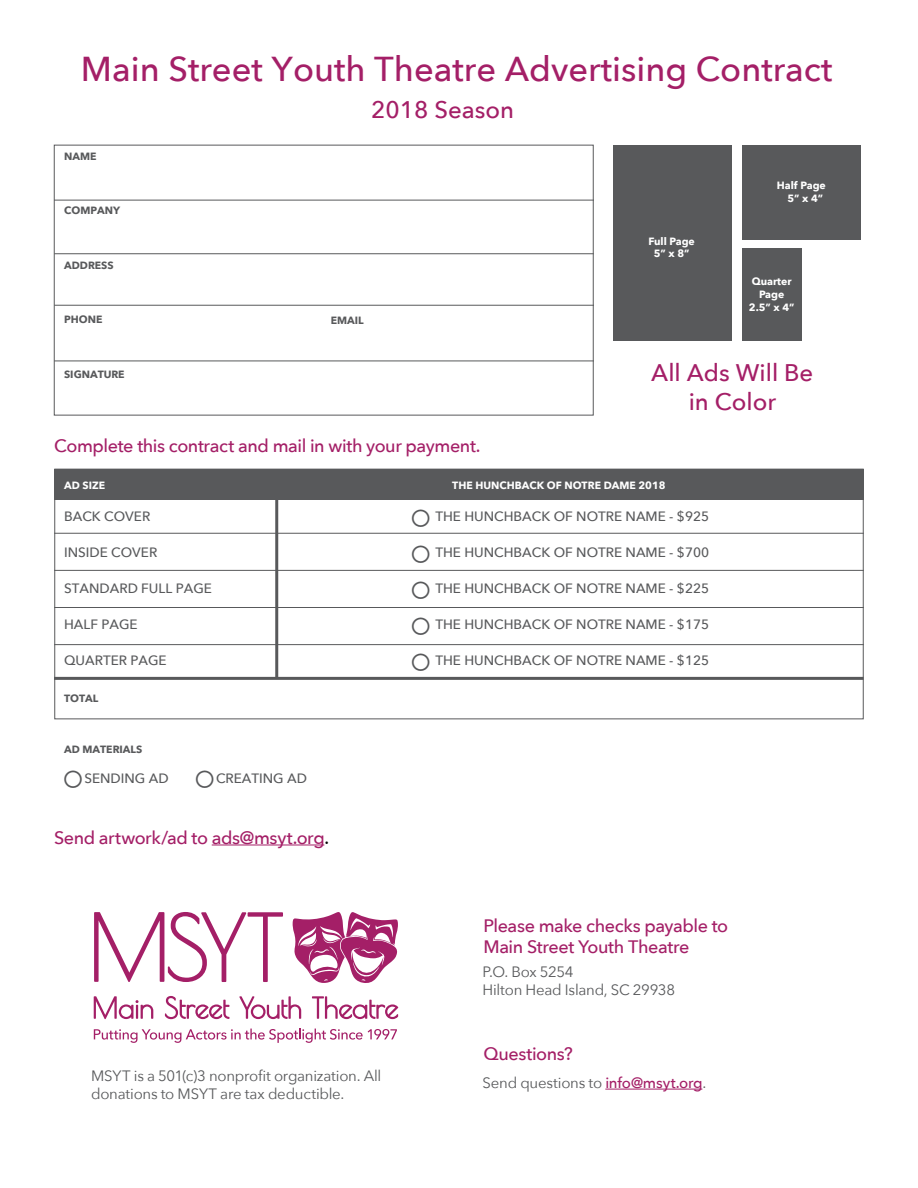
<style>
.page{position:relative;width:918px;height:1188px;background:#fff}
.page>*{position:absolute;margin:0;border:0;box-sizing:border-box;transform-origin:0 0}
.t1{font:500 34.5px "Avenir Next";color:#a41f67}
.t2{font:500 24px/28.8px "Avenir Next";color:#a41f67;text-align:center}
.t3{font:500 18px/21.6px "Avenir Next";letter-spacing:-.025em;color:#a41f67}
.t4{font:15px/18px "Avenir Next";letter-spacing:-.015em;color:#58595b}
.t5{font:500 13.5px "Avenir Next";color:#58595b}
.t6{font:700 10.5px/12.6px "Avenir Next";color:#fff;text-align:center}
.t7{font:700 10.5px "Avenir Next";color:#58595b}
.s1{color:#000}
.s2{font-weight:500;color:#a41f67}
</style>
<div class="page">
<div style="left:54px;top:469px;width:810px;height:31px;background:#58595b"></div>
<hr style="left:212px;top:845px;width:112px;height:1px;background:#a41f67">
<div style="left:54px;top:469px;width:810px;height:250px;border:1px solid #58595b"></div>
<div style="left:54px;top:145px;width:540px;height:271px;border:1px solid #58595b"></div>
<hr style="left:54px;top:200px;width:540px;height:1px;background:#58595b">
<hr style="left:54px;top:253px;width:540px;height:1px;background:#58595b">
<hr style="left:54px;top:305px;width:540px;height:1px;background:#58595b">
<hr style="left:54px;top:361px;width:540px;height:1px;background:#58595b">
<hr style="left:54px;top:533px;width:810px;height:1px;background:#58595b">
<hr style="left:54px;top:570px;width:810px;height:1px;background:#58595b">
<hr style="left:54px;top:607px;width:810px;height:1px;background:#58595b">
<hr style="left:54px;top:644px;width:810px;height:1px;background:#58595b">
<hr style="left:275px;top:500px;width:3px;height:178px;background:#58595b">
<hr style="left:54px;top:677px;width:810px;height:3px;background:#58595b">
<hr style="left:605px;top:1089px;width:97px;height:1px;background:#a41f67">
<svg style="left:94px;top:912px;width:189px;height:70px"></svg>
<svg style="left:293px;top:912px;width:105px;height:71px"></svg>
<svg style="left:94px;top:996px;width:59px;height:23px"></svg>
<svg style="left:165px;top:996px;width:65px;height:23px"></svg>
<svg style="left:239px;top:996px;width:62px;height:23px"></svg>
<svg style="left:312px;top:996px;width:86px;height:23px"></svg>
<svg style="left:94px;top:1029px;width:303px;height:14px"></svg>
<div style="left:613px;top:145px;width:119px;height:196px;background:#58595b"></div>
<div style="left:742px;top:145px;width:119px;height:95px;background:#58595b"></div>
<div style="left:742px;top:248px;width:59px;height:93px;background:#58595b"></div>
<h1 class="t1" style="left:81px;top:40px;width:753px">Main Street Youth Theatre Advertising Contract</h1>
<h2 class="t2" style="left:371px;top:95px;width:144px">2018 Season</h2>
<p class="t7" style="left:64px;top:147px;width:34px">NAME</p>
<p class="t7" style="left:64px;top:202px;width:57px">COMPANY</p>
<p class="t7" style="left:64px;top:256px;width:51px">ADDRESS</p>
<p class="t7" style="left:64px;top:311px;width:40px">PHONE</p>
<p class="t7" style="left:331px;top:311px;width:34px">EMAIL</p>
<p class="t7" style="left:64px;top:365px;width:62px">SIGNATURE</p>
<h3 class="t3" style="left:54px;top:435px;width:428px">Complete this contract and mail in with your payment.</h3>
<p class="t6" style="left:649px;top:234px;width:48px">Full Page<br>5” x 8”</p>
<p class="t6" style="left:777px;top:179px;width:51px;text-align:right">Half Page<br>5” x 4”</p>
<p class="t6" style="left:749px;top:275px;width:47px">Quarter<br>Page<br>2.5” x 4”</p>
<h2 class="t2" style="left:651px;top:358px;width:164px">All Ads Will Be in Color</h2>
<p class="t6" style="left:64px;top:479px;width:42px">AD SIZE</p>
<p class="t6" style="left:452px;top:479px;width:215px">THE HUNCHBACK OF NOTRE DAME 2018</p>
<p class="t5" style="left:64px;top:505px;width:88px">BACK COVER</p>
<p class="t5" style="left:412px;top:505px;width:299px">○ THE HUNCHBACK OF NOTRE NAME - $925</p>
<p class="t5" style="left:64px;top:541px;width:95px">INSIDE COVER</p>
<p class="t5" style="left:412px;top:541px;width:299px">○ THE HUNCHBACK OF NOTRE NAME - $700</p>
<p class="t5" style="left:64px;top:577px;width:149px">STANDARD FULL PAGE</p>
<p class="t5" style="left:64px;top:613px;width:75px">HALF PAGE</p>
<p class="t5" style="left:64px;top:649px;width:104px">QUARTER PAGE</p>
<p class="t7" style="left:64px;top:689px;width:36px">TOTAL</p>
<p class="t7" style="left:64px;top:740px;width:80px">AD MATERIALS</p>
<p class="t5" style="left:64px;top:767px;width:106px">○ SENDING AD</p>
<p class="t5" style="left:196px;top:767px;width:113px">○ CREATING AD</p>
<h3 class="t3" style="left:54px;top:826px;width:277px">Send artwork/ad to ads@msyt.org<span class="s1">.</span></h3>
<p class="t4" style="left:91px;top:1066px;width:292px">MSYT is a 501(c)3 nonprofit organization. All donations to MSYT are tax deductible.</p>
<p class="t5" style="left:412px;top:577px;width:299px">○ THE HUNCHBACK OF NOTRE NAME - $225</p>
<p class="t5" style="left:412px;top:613px;width:299px">○ THE HUNCHBACK OF NOTRE NAME - $175</p>
<p class="t5" style="left:412px;top:649px;width:299px">○ THE HUNCHBACK OF NOTRE NAME - $125</p>
<h3 class="t3" style="left:483px;top:914px;width:246px">Please make checks payable to<br>Main Street Youth Theatre</h3>
<p class="t4" style="left:483px;top:962px;width:194px">P.O. Box 5254<br>Hilton Head Island, SC 29938</p>
<h3 class="t3" style="left:483px;top:1042px;width:91px">Questions?</h3>
<p class="t4" style="left:483px;top:1073px;width:225px">Send questions to <span class="s2">info@msyt.org</span>.</p>
</div>
